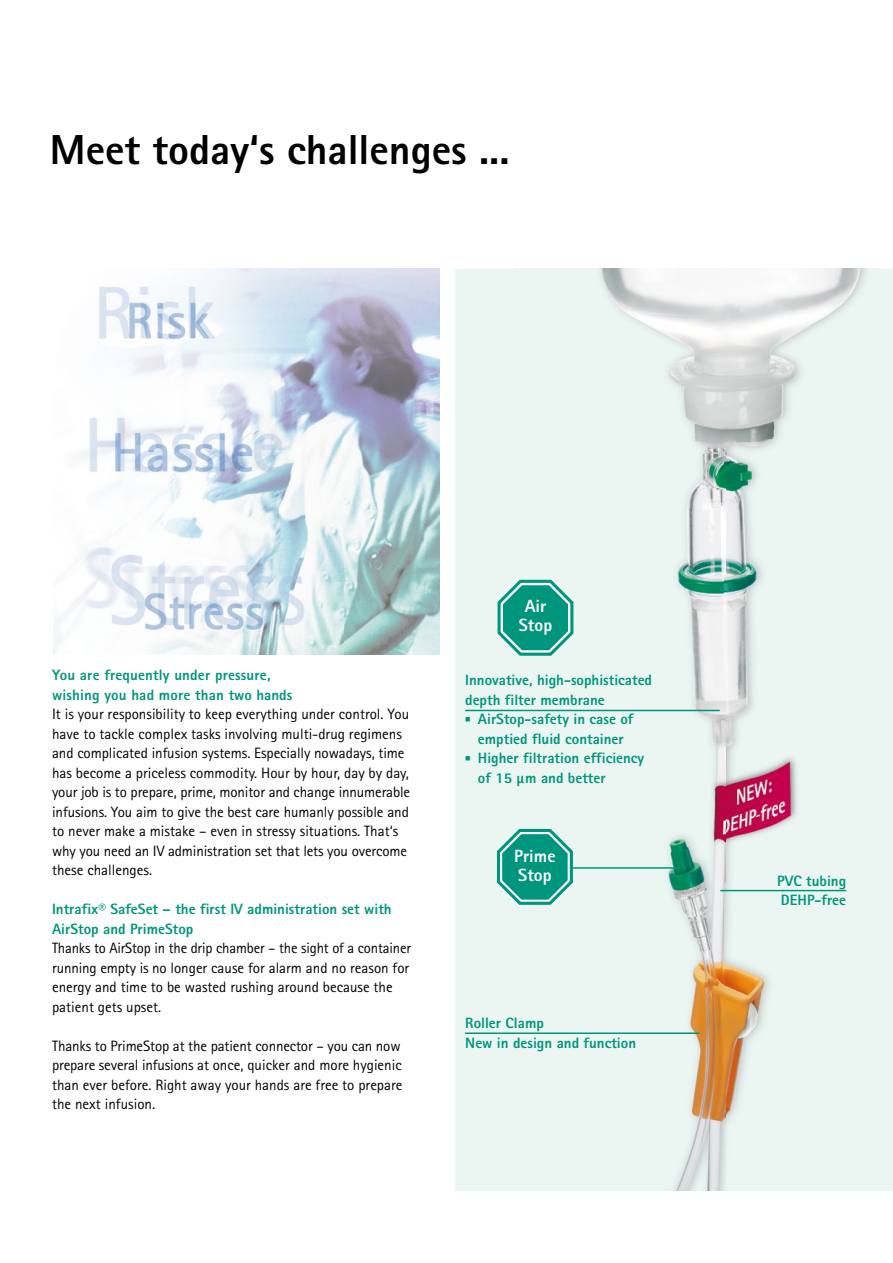
<style>
.page{position:relative;width:893px;height:1263px;background:#fff}
.page>*{position:absolute;margin:0;border:0;box-sizing:border-box;transform-origin:0 0}
.t1{font:800 42px "Rotis Sans Serif Pro";color:#000}
.t2{font:800 17.7px/19px "Rotis Sans Serif Pro";color:#fff}
.t3{font:15px/19.5px "Rotis Sans Serif Pro";color:#000}
.t4{font:800 15px/19.5px "Rotis Sans Serif Pro";color:#00967b}
</style>
<div class="page">
<div style="left:455px;top:269px;width:438px;height:922px;background:#ebf6f3"></div>
<img style="left:514px;top:269px;width:352px;height:922px">
<hr style="left:465px;top:1032px;width:234px;height:2px;background:#00967b">
<hr style="left:546px;top:867px;width:134px;height:2px;background:#00967b">
<svg style="left:497px;top:827px;width:77px;height:78px"></svg>
<hr style="left:720px;top:890px;width:126px;height:1px;background:#00967b">
<hr style="left:465px;top:710px;width:255px;height:1px;background:#00967b">
<svg style="left:497px;top:580px;width:77px;height:76px"></svg>
<img style="left:53px;top:269px;width:386px;height:386px">
<h1 class="t1" style="left:50px;top:123px;width:461px">Meet today‘s challenges ...</h1>
<p class="t4" style="left:52px;top:665px;width:242px">You are frequently under pressure, wishing you had more than two hands</p>
<p class="t3" style="left:52px;top:704px;width:360px">It is your responsibility to keep everything under control. You have to tackle complex tasks involving multi-drug regimens and complicated infusion systems. Especially nowadays, time has become a priceless commodity. Hour by hour, day by day, your job is to prepare, prime, monitor and change innumerable infusions. You aim to give the best care humanly possible and to never make a mistake – even in stressy situations. That‘s why you need an IV administration set that lets you overcome these challenges.</p>
<p class="t4" style="left:52px;top:899px;width:341px">Intrafix® SafeSet – the first IV administration set with<br>AirStop and PrimeStop</p>
<p class="t3" style="left:52px;top:938px;width:360px">Thanks to AirStop in the drip chamber – the sight of a container running empty is no longer cause for alarm and no reason for energy and time to be wasted rushing around because the patient gets upset.</p>
<p class="t3" style="left:52px;top:1036px;width:352px">Thanks to PrimeStop at the patient connector – you can now prepare several infusions at once, quicker and more hygienic than ever before. Right away your hands are free to prepare the next infusion.</p>
<p class="t2" style="left:519px;top:597px;width:35px;text-align:center">Air<br>Stop</p>
<p class="t4" style="left:465px;top:670px;width:188px">Innovative, high-sophisticated depth filter membrane</p>
<p class="t4" style="left:478px;top:709px;width:168px">AirStop-safety in case of emptied fluid container<br>Higher filtration efficiency of 15 μm and better</p>
<p class="t2" style="left:514px;top:846px;width:43px">Prime<br>Stop</p>
<p class="t4" style="left:465px;top:1013px;width:172px">Roller Clamp<br>New in design and function</p>
<p class="t4" style="left:777px;top:871px;width:70px">PVC tubing<br>DEHP-free</p>
</div>
